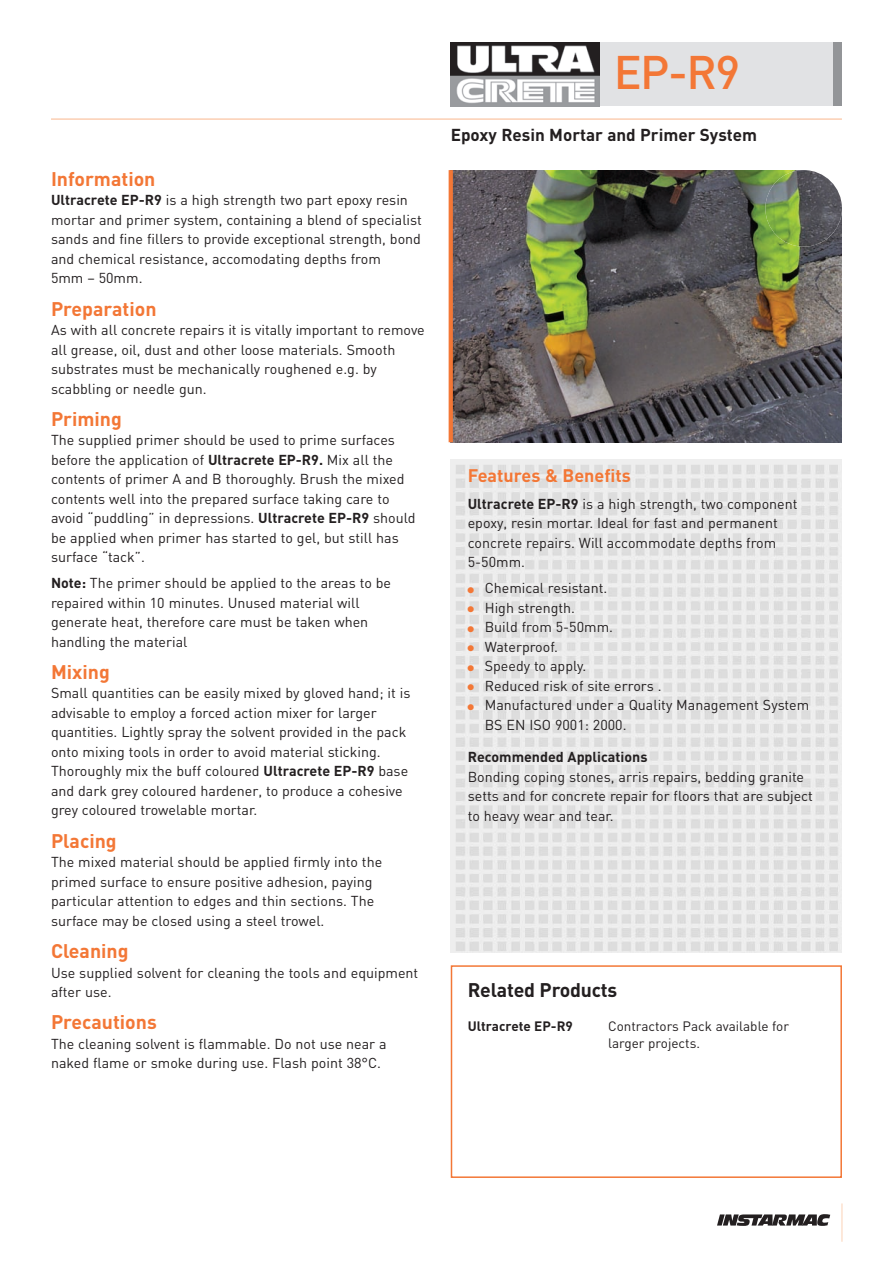
<style>
.page{position:relative;width:893px;height:1263px;background:#fff}
.page>*{position:absolute;margin:0;border:0;box-sizing:border-box;transform-origin:0 0}
.t1{font:500 46.5px "DIN";color:#f37736}
.t2{font:700 19.5px "DIN";color:#f37736}
.t3{font:700 19.5px "DIN";letter-spacing:-.01em;color:#231f20}
.t4{font:700 18px "DIN";color:#f37736}
.t5{font:700 17.1px "DIN";color:#231f20}
.t6{font:14.25px/19.5px "DIN";color:#231f20}
.t7{font:700 14.25px "DIN";color:#231f20}
.t8{font:13.5px/16.5px "DIN";color:#231f20}
.t9{font:700 13.5px "DIN";color:#231f20}
.s1{font-weight:700}
.s2{color:#f37736}
</style>
<div class="page">
<svg style="left:717px;top:1214px;width:113px;height:12px"></svg>
<hr style="left:842px;top:1203px;width:1px;height:39px;background:#fcd2b6">
<img style="left:451px;top:459px;width:391px;height:493px">
<hr style="left:51px;top:119px;width:791px;height:1px;background:#fab78d">
<img style="left:804px;top:215px;width:38px;height:227px">
<img style="left:453px;top:170px;width:351px;height:272px">
<div style="left:451px;top:965px;width:391px;height:213px;border:2px solid #f37736"></div>
<svg style="left:449px;top:170px;width:4px;height:272px"></svg>
<div style="left:544px;top:43px;width:298px;height:63px;background:#e1e2e4"></div>
<div style="left:833px;top:43px;width:9px;height:63px;background:#939598"></div>
<img style="left:451px;top:43px;width:149px;height:63px">
<img style="left:765px;top:170px;width:77px;height:77px;border-radius:50%">
<h2 class="t2" style="left:51px;top:168px;width:106px">Information</h2>
<p class="t6" style="left:51px;top:191px;width:372px"><span class="s1">Ultracrete EP-R9</span> is a high strength two part epoxy resin mortar and primer system, containing a blend of specialist sands and fine fillers to provide exceptional strength, bond and chemical resistance, accomodating depths from<br>5mm – 50mm.</p>
<h2 class="t2" style="left:51px;top:297px;width:107px">Preparation</h2>
<p class="t6" style="left:51px;top:320px;width:375px">As with all concrete repairs it is vitally important to remove all grease, oil, dust and other loose materials. Smooth substrates must be mechanically roughened e.g. by scabbling or needle gun.</p>
<h2 class="t2" style="left:51px;top:408px;width:72px">Priming</h2>
<p class="t6" style="left:51px;top:431px;width:366px">The supplied primer should be used to prime surfaces before the application of <span class="s1">Ultracrete EP-R9.</span> Mix all the contents of primer A and B thoroughly. Brush the mixed contents well into the prepared surface taking care to avoid “puddling” in depressions. <span class="s1">Ultracrete EP-R9</span> should be applied when primer has started to gel, but still has surface “tack”.</p>
<p class="t6" style="left:51px;top:573px;width:342px"><span class="s1">Note:</span> The primer should be applied to the areas to be repaired within 10 minutes. Unused material will generate heat, therefore care must be taken when handling the material</p>
<h2 class="t2" style="left:51px;top:661px;width:60px">Mixing</h2>
<p class="t6" style="left:51px;top:684px;width:361px">Small quantities can be easily mixed by gloved hand; it is advisable to employ a forced action mixer for larger quantities. Lightly spray the solvent provided in the pack onto mixing tools in order to avoid material sticking.<br>Thoroughly mix the buff coloured <span class="s1">Ultracrete EP-R9</span> base and dark grey coloured hardener, to produce a cohesive grey coloured trowelable mortar.</p>
<h2 class="t2" style="left:51px;top:830px;width:67px">Placing</h2>
<p class="t6" style="left:51px;top:852px;width:333px">The mixed material should be applied firmly into the primed surface to ensure positive adhesion, paying particular attention to edges and thin sections. The surface may be closed using a steel trowel.</p>
<h2 class="t2" style="left:51px;top:940px;width:79px">Cleaning</h2>
<p class="t6" style="left:51px;top:963px;width:369px">Use supplied solvent for cleaning the tools and equipment after use.</p>
<h2 class="t2" style="left:51px;top:1011px;width:107px">Precautions</h2>
<p class="t6" style="left:51px;top:1034px;width:337px">The cleaning solvent is flammable. Do not use near a naked flame or smoke during use. Flash point 38°C.</p>
<h1 class="t1" style="left:614px;top:46px;width:128px">EP-R9</h1>
<p class="t5" style="left:451px;top:125px;width:308px">Epoxy Resin Mortar and Primer System</p>
<p class="t4" style="left:468px;top:465px;width:165px">Features &amp; Benefits</p>
<p class="t6" style="left:468px;top:494px;width:331px"><span class="s1">Ultracrete EP-R9</span> is a high strength, two component epoxy, resin mortar. Ideal for fast and permanent concrete repairs. Will accommodate depths from 5-50mm.</p>
<p class="t6" style="left:468px;top:579px;width:141px"><span class="s2">■</span> Chemical resistant.</p>
<p class="t6" style="left:468px;top:598px;width:109px"><span class="s2">■</span> High strength.</p>
<p class="t6" style="left:468px;top:618px;width:147px"><span class="s2">■</span> Build from 5-50mm.</p>
<p class="t6" style="left:468px;top:637px;width:92px"><span class="s2">■</span> Waterproof.</p>
<p class="t6" style="left:468px;top:657px;width:120px"><span class="s2">■</span> Speedy to apply.</p>
<p class="t6" style="left:468px;top:676px;width:195px"><span class="s2">■</span> Reduced risk of site errors .</p>
<p class="t6" style="left:485px;top:696px;width:326px;text-indent:-17px"><span class="s2">■</span> Manufactured under a Quality Management System<br>BS EN ISO 9001: 2000.</p>
<p class="t7" style="left:468px;top:749px;width:181px">Recommended Applications</p>
<p class="t6" style="left:468px;top:767px;width:347px">Bonding coping stones, arris repairs, bedding granite setts and for concrete repair for floors that are subject to heavy wear and tear.</p>
<h2 class="t3" style="left:468px;top:979px;width:151px">Related Products</h2>
<p class="t9" style="left:468px;top:1019px;width:107px">Ultracrete EP-R9</p>
<p class="t8" style="left:608px;top:1018px;width:182px">Contractors Pack available for larger projects.</p>
</div>
